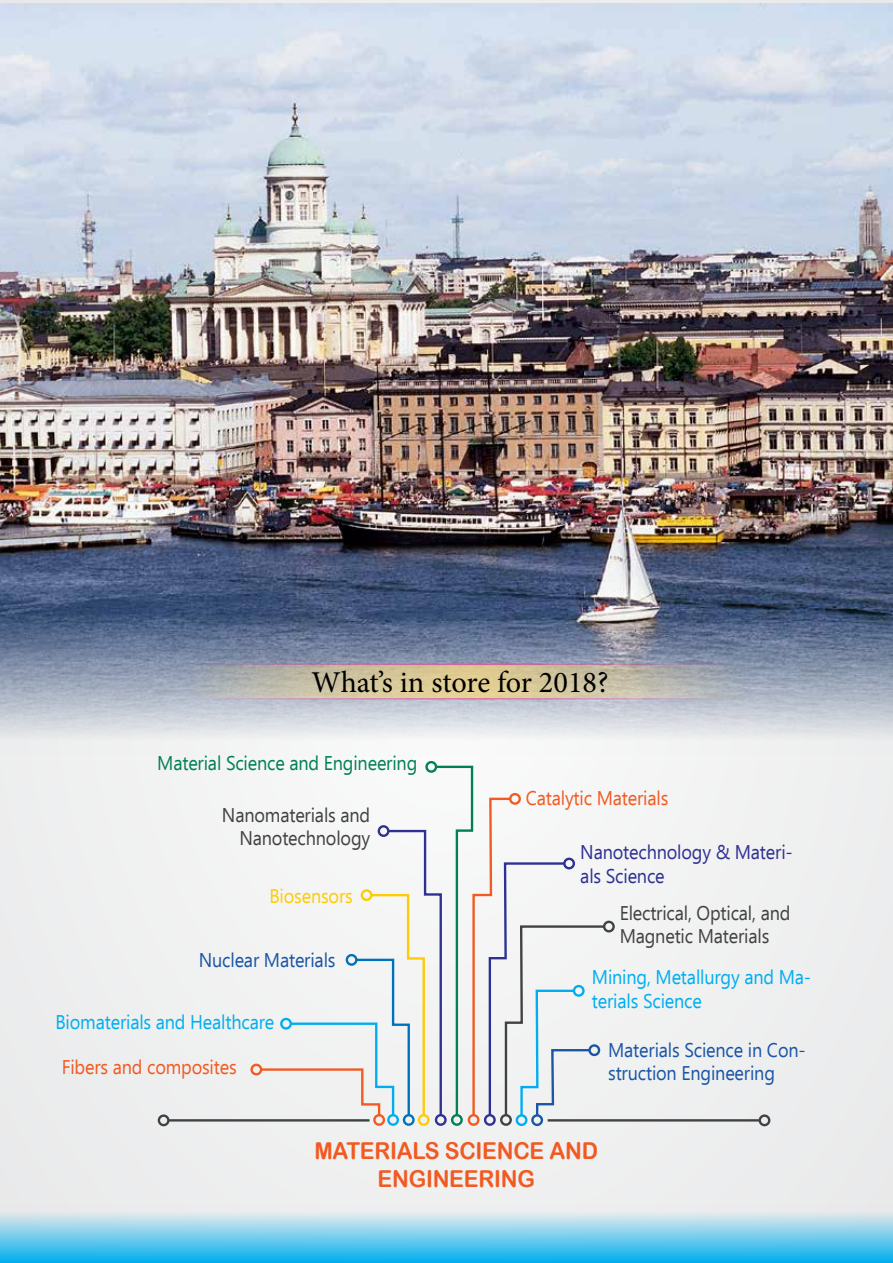
<style>
.page{position:relative;width:893px;height:1263px;background:#efeff0}
.page>*{position:absolute;margin:0;border:0;box-sizing:border-box;transform-origin:0 0}
.t1{font:30.3px "Minion Pro";letter-spacing:-.005em;color:#000}
.t2{font:23.25px/27.9px "Arial Rounded MT Bold";letter-spacing:-.01em;color:#f15a22;text-align:center;scale:.95 1}
.t3{font:19.8px/23.4px "Ebrima";letter-spacing:-.01em;color:#414042;text-align:right;scale:.92 1}
.t4{font:19.8px/23.4px "Ebrima";letter-spacing:-.01em;color:#00aeef;scale:.92 1}
.t5{font:19.8px/23.4px "Ebrima";letter-spacing:-.01em;color:#1a55a6;scale:.92 1}
.t6{font:19.8px "Ebrima";letter-spacing:-.01em;color:#f15a22;scale:.92 1}
.t7{font:19.8px/23.4px "Ebrima";letter-spacing:-.01em;color:#2e3092;scale:.92 1}
.t8{font:19.8px "Ebrima";letter-spacing:-.01em;color:#008053;scale:.92 1}
.t9{font:19.8px "Ebrima";letter-spacing:-.01em;color:#ffcb05;scale:.92 1}
</style>
<div class="page">
<img style="left:0;top:4px;width:893px;height:733px">
<svg style="left:184px;top:663px;width:560px;height:36px;background:#c3b9a4"></svg>
<div style="left:387px;top:1114px;width:12px;height:12px;border:2px solid #00aeef;border-radius:50%"></div>
<div style="left:403px;top:1114px;width:12px;height:12px;border:2px solid #0072bc;border-radius:50%"></div>
<div style="left:418px;top:1114px;width:12px;height:12px;border:2px solid #ffcb05;border-radius:50%"></div>
<div style="left:435px;top:1114px;width:12px;height:12px;border:2px solid #2e3092;border-radius:50%"></div>
<div style="left:451px;top:1114px;width:12px;height:12px;border:2px solid #008053;border-radius:50%"></div>
<div style="left:425px;top:761px;width:12px;height:12px;border:2px solid #008053;border-radius:50%"></div>
<div style="left:468px;top:1114px;width:11px;height:12px;border:2px solid #f15a22;border-radius:50%"></div>
<div style="left:484px;top:1114px;width:12px;height:12px;border:2px solid #2e3092;border-radius:50%"></div>
<div style="left:500px;top:1114px;width:12px;height:12px;border:2px solid #414042;border-radius:50%"></div>
<div style="left:603px;top:921px;width:12px;height:11px;border:2px solid #414042;border-radius:50%"></div>
<div style="left:516px;top:1114px;width:11px;height:12px;border:2px solid #00aeef;border-radius:50%"></div>
<hr style="left:548px;top:1119px;width:212px;height:2px;background:#414042">
<div style="left:759px;top:1114px;width:11px;height:12px;border:2px solid #414042;border-radius:50%"></div>
<hr style="left:168px;top:1119px;width:202px;height:2px;background:#414042">
<div style="left:158px;top:1114px;width:12px;height:12px;border:2px solid #414042;border-radius:50%"></div>
<div style="left:373px;top:1114px;width:12px;height:12px;border:2px solid #f15a22;border-radius:50%"></div>
<div style="left:250px;top:1064px;width:12px;height:11px;border:2px solid #f15a22;border-radius:50%"></div>
<svg style="left:259px;top:764px;width:347px;height:354px"></svg>
<div style="left:531px;top:1114px;width:12px;height:12px;border:2px solid #1a55a6;border-radius:50%"></div>
<div style="left:588px;top:1044px;width:12px;height:12px;border:2px solid #1a55a6;border-radius:50%"></div>
<div style="left:0;top:1205px;width:893px;height:58px;background:linear-gradient(to bottom,#fff2ed,#06afee)"></div>
<h1 class="t1" style="left:312px;top:662px;width:298px">What’s in store for 2018?</h1>
<p class="t8" style="left:157px;top:749px;width:284px">Material Science and Engineering</p>
<p class="t3" style="left:222px;top:804px;width:163px">Nanomaterials and<br>Nanotechnology</p>
<p class="t9" style="left:269px;top:882px;width:92px">Biosensors</p>
<p class="t5" style="left:199px;top:950px;width:150px">Nuclear Materials</p>
<p class="t4" style="left:55px;top:1012px;width:239px">Biomaterials and Healthcare</p>
<p class="t6" style="left:62px;top:1053px;width:192px">Fibers and composites</p>
<p class="t6" style="left:526px;top:783px;width:157px">Catalytic Materials</p>
<p class="t7" style="left:580px;top:842px;width:232px">Nanotechnology &amp; Materi&shy;als Science</p>
<p class="t3" style="left:620px;top:903px;width:187px;text-align:left">Electrical, Optical, and<br>Magnetic Materials</p>
<p class="t4" style="left:592px;top:967px;width:240px">Mining, Metallurgy and Ma&shy;terials Science</p>
<p class="t5" style="left:608px;top:1039px;width:216px">Materials Science in Con&shy;struction Engineering</p>
<p class="t2" style="left:314px;top:1136px;width:300px">MATERIALS SCIENCE AND<br>ENGINEERING</p>
</div>
